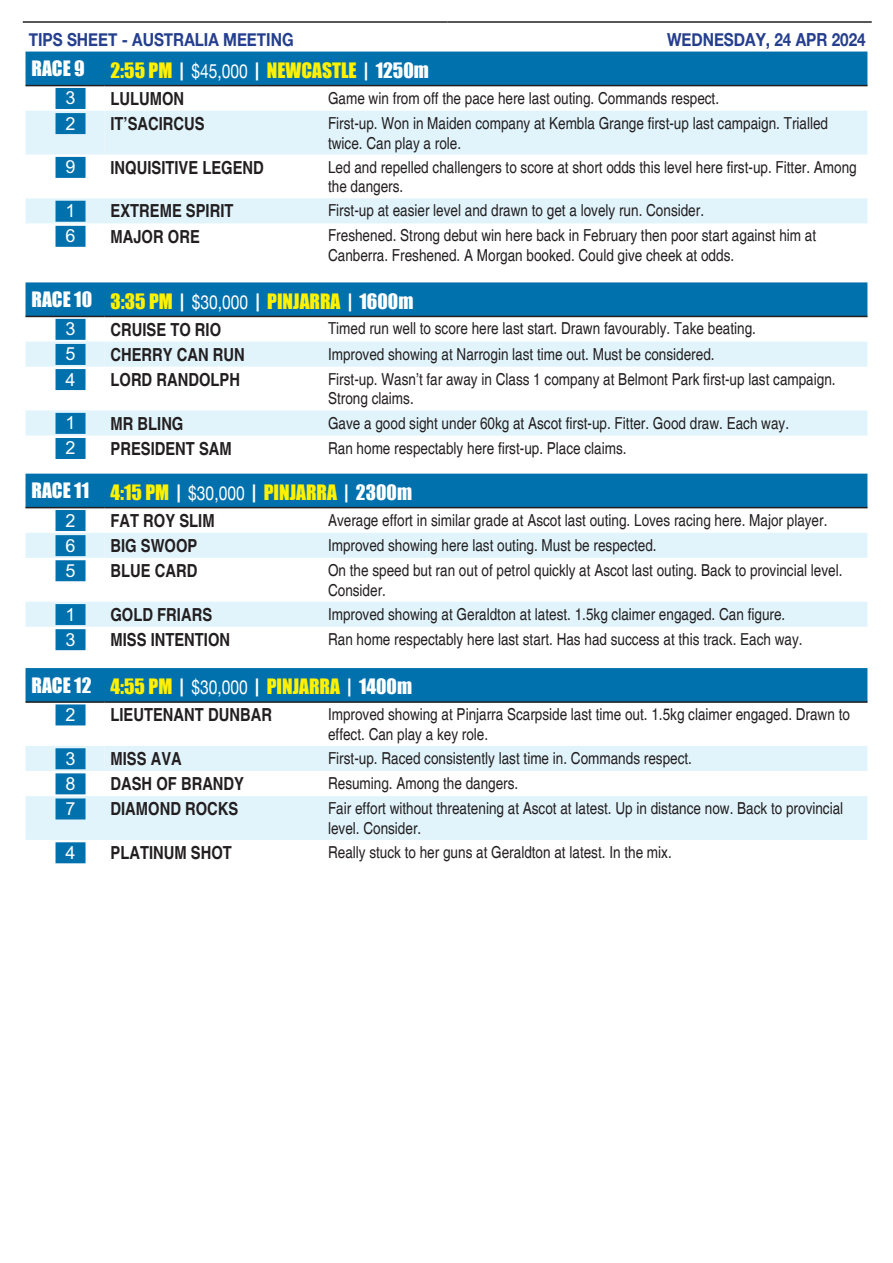
<style>
.page{position:relative;width:893px;height:1263px;background:#fff}
.page>*{position:absolute;margin:0;border:0;box-sizing:border-box;transform-origin:0 0}
.Tips-Analysis-Header{font:19.5px "Impact";color:#fff101}
.Tips-Analysis-Header-2{font:19.5px "Impact";color:#fff}
.t1{font:700 condensed 18px "Helvetica";color:#231f20}
.t2{font:700 18px "Helvetica Neue";color:#253f8e;scale:.85 1}
.Tips-Num{font:700 18px "M Hei HK";color:#fff}
.Tips-Analysis-Body{font:condensed 16.5px/19.8px "Helvetica";color:#231f20}
.s1{color:#fff}
.s2{font-family:"Helvetica Neue";color:#fff}
</style>
<div class="page">
<hr style="left:23px;top:21px;width:424px;height:2px;background:#231f20">
<hr style="left:447px;top:21px;width:425px;height:2px;background:#231f20">
<div style="left:26px;top:474px;width:841px;height:33px;background:#0071ad"></div>
<svg style="left:26px;top:533px;width:841px;height:94px;fill:#e1f4fc"></svg>
<hr style="left:26px;top:507px;width:78px;height:1px;background:#231f20">
<hr style="left:104px;top:507px;width:218px;height:1px;background:#231f20">
<hr style="left:322px;top:507px;width:545px;height:1px;background:#231f20">
<div style="left:56px;top:510px;width:30px;height:21px;background:#0071ad"></div>
<div style="left:56px;top:535px;width:30px;height:21px;background:#0071ad"></div>
<div style="left:56px;top:560px;width:30px;height:21px;background:#0071ad"></div>
<div style="left:56px;top:604px;width:30px;height:21px;background:#0071ad"></div>
<div style="left:56px;top:629px;width:30px;height:21px;background:#0071ad"></div>
<div style="left:26px;top:668px;width:841px;height:33px;background:#0071ad"></div>
<svg style="left:26px;top:746px;width:841px;height:94px;fill:#e1f4fc"></svg>
<hr style="left:26px;top:701px;width:78px;height:2px;background:#231f20">
<hr style="left:104px;top:701px;width:218px;height:2px;background:#231f20">
<hr style="left:322px;top:701px;width:545px;height:2px;background:#231f20">
<div style="left:56px;top:704px;width:30px;height:21px;background:#0071ad"></div>
<div style="left:56px;top:748px;width:30px;height:21px;background:#0071ad"></div>
<div style="left:56px;top:773px;width:30px;height:21px;background:#0071ad"></div>
<div style="left:56px;top:798px;width:30px;height:21px;background:#0071ad"></div>
<div style="left:56px;top:842px;width:30px;height:21px;background:#0071ad"></div>
<div style="left:26px;top:282px;width:841px;height:34px;background:#0071ad"></div>
<svg style="left:26px;top:342px;width:841px;height:94px;fill:#e1f4fc"></svg>
<hr style="left:26px;top:316px;width:78px;height:1px;background:#231f20">
<hr style="left:104px;top:316px;width:218px;height:1px;background:#231f20">
<hr style="left:322px;top:316px;width:545px;height:1px;background:#231f20">
<div style="left:56px;top:319px;width:30px;height:21px;background:#0071ad"></div>
<div style="left:56px;top:344px;width:30px;height:21px;background:#0071ad"></div>
<div style="left:56px;top:369px;width:30px;height:21px;background:#0071ad"></div>
<div style="left:56px;top:413px;width:30px;height:21px;background:#0071ad"></div>
<div style="left:56px;top:438px;width:30px;height:21px;background:#0071ad"></div>
<div style="left:26px;top:52px;width:841px;height:33px;background:#0071ad"></div>
<svg style="left:26px;top:111px;width:841px;height:112px;fill:#e1f4fc"></svg>
<hr style="left:26px;top:85px;width:78px;height:1px;background:#231f20">
<hr style="left:104px;top:85px;width:218px;height:1px;background:#231f20">
<hr style="left:322px;top:85px;width:545px;height:1px;background:#231f20">
<div style="left:56px;top:88px;width:30px;height:21px;background:#0071ad"></div>
<div style="left:56px;top:113px;width:30px;height:21px;background:#0071ad"></div>
<div style="left:56px;top:157px;width:30px;height:21px;background:#0071ad"></div>
<div style="left:56px;top:201px;width:30px;height:21px;background:#0071ad"></div>
<div style="left:56px;top:226px;width:30px;height:21px;background:#0071ad"></div>
<p class="t2" style="left:29px;top:28px;width:313px">TIPS SHEET - AUSTRALIA MEETING</p>
<p class="t2" style="left:667px;top:28px;width:235px">WEDNESDAY, 24 APR 2024</p>
<p class="Tips-Analysis-Header-2" style="left:32px;top:53px;width:55px">RACE 9</p>
<p class="Tips-Analysis-Header" style="left:110px;top:55px;width:320px">2:55 PM <span class="s1">|</span> <span class="s2">$45,000</span> <span class="s1">|</span> NEWCASTLE <span class="s1">| 1250m</span></p>
<p class="Tips-Num" style="left:66px;top:85px;width:12px">3</p>
<p class="t1" style="left:110px;top:87px;width:75px">LULUMON</p>
<p class="Tips-Analysis-Body" style="left:328px;top:88px;width:393px">Game win from off the pace here last outing. Commands respect.</p>
<p class="Tips-Num" style="left:66px;top:110px;width:12px">2</p>
<p class="t1" style="left:110px;top:113px;width:96px">IT’SACIRCUS</p>
<p class="Tips-Analysis-Body" style="left:328px;top:113px;width:502px">First-up. Won in Maiden company at Kembla Grange first-up last campaign. Trialled twice. Can play a role.</p>
<p class="Tips-Num" style="left:66px;top:154px;width:12px">9</p>
<p class="t1" style="left:110px;top:156px;width:155px">INQUISITIVE LEGEND</p>
<p class="Tips-Analysis-Body" style="left:328px;top:157px;width:530px">Led and repelled challengers to score at short odds this level here first-up. Fitter. Among the dangers.</p>
<p class="Tips-Num" style="left:66px;top:198px;width:12px">1</p>
<p class="t1" style="left:110px;top:200px;width:125px">EXTREME SPIRIT</p>
<p class="Tips-Analysis-Body" style="left:328px;top:201px;width:378px">First-up at easier level and drawn to get a lovely run. Consider.</p>
<p class="Tips-Num" style="left:66px;top:223px;width:12px">6</p>
<p class="t1" style="left:110px;top:225px;width:91px">MAJOR ORE</p>
<p class="Tips-Analysis-Body" style="left:328px;top:226px;width:490px">Freshened. Strong debut win here back in February then poor start against him at</p>
<p class="Tips-Analysis-Body" style="left:328px;top:246px;width:408px">Canberra. Freshened. A Morgan booked. Could give cheek at odds.</p>
<p class="Tips-Analysis-Header-2" style="left:32px;top:284px;width:62px">RACE 10</p>
<p class="Tips-Analysis-Header" style="left:110px;top:286px;width:304px">3:35 PM <span class="s1">|</span> <span class="s2">$30,000</span> <span class="s1">|</span> PINJARRA <span class="s1">| 1600m</span></p>
<p class="Tips-Num" style="left:66px;top:316px;width:12px">3</p>
<p class="t1" style="left:110px;top:318px;width:112px">CRUISE TO RIO</p>
<p class="Tips-Analysis-Body" style="left:328px;top:319px;width:429px">Timed run well to score here last start. Drawn favourably. Take beating.</p>
<p class="Tips-Num" style="left:66px;top:341px;width:12px">5</p>
<p class="t1" style="left:110px;top:343px;width:136px">CHERRY CAN RUN</p>
<p class="Tips-Analysis-Body" style="left:328px;top:344px;width:388px">Improved showing at Narrogin last time out. Must be considered.</p>
<p class="Tips-Num" style="left:66px;top:366px;width:12px">4</p>
<p class="t1" style="left:110px;top:369px;width:131px">LORD RANDOLPH</p>
<p class="Tips-Analysis-Body" style="left:328px;top:369px;width:509px">First-up. Wasn’t far away in Class 1 company at Belmont Park first-up last campaign.<br>Strong claims.</p>
<p class="Tips-Num" style="left:66px;top:410px;width:12px">1</p>
<p class="t1" style="left:110px;top:412px;width:74px">MR BLING</p>
<p class="Tips-Analysis-Body" style="left:328px;top:413px;width:463px">Gave a good sight under 60kg at Ascot first-up. Fitter. Good draw. Each way.</p>
<p class="Tips-Num" style="left:66px;top:435px;width:12px">2</p>
<p class="t1" style="left:110px;top:437px;width:123px">PRESIDENT SAM</p>
<p class="Tips-Analysis-Body" style="left:328px;top:438px;width:300px">Ran home respectably here first-up. Place claims.</p>
<p class="Tips-Analysis-Header-2" style="left:32px;top:476px;width:59px">RACE 11</p>
<p class="Tips-Analysis-Header" style="left:110px;top:477px;width:303px">4:15 PM <span class="s1">|</span> <span class="s2">$30,000</span> <span class="s1">|</span> PINJARRA <span class="s1">| 2300m</span></p>
<p class="Tips-Num" style="left:66px;top:507px;width:12px">2</p>
<p class="t1" style="left:110px;top:509px;width:106px">FAT ROY SLIM</p>
<p class="Tips-Analysis-Body" style="left:328px;top:510px;width:501px">Average effort in similar grade at Ascot last outing. Loves racing here. Major player.</p>
<p class="Tips-Num" style="left:66px;top:532px;width:12px">6</p>
<p class="t1" style="left:110px;top:535px;width:88px">BIG SWOOP</p>
<p class="Tips-Analysis-Body" style="left:328px;top:535px;width:330px">Improved showing here last outing. Must be respected.</p>
<p class="Tips-Num" style="left:66px;top:557px;width:12px">5</p>
<p class="t1" style="left:110px;top:560px;width:88px">BLUE CARD</p>
<p class="Tips-Analysis-Body" style="left:328px;top:560px;width:516px">On the speed but ran out of petrol quickly at Ascot last outing. Back to provincial level.<br>Consider.</p>
<p class="Tips-Num" style="left:66px;top:601px;width:12px">1</p>
<p class="t1" style="left:110px;top:604px;width:103px">GOLD FRIARS</p>
<p class="Tips-Analysis-Body" style="left:328px;top:604px;width:459px">Improved showing at Geraldton at latest. 1.5kg claimer engaged. Can figure.</p>
<p class="Tips-Num" style="left:66px;top:626px;width:12px">3</p>
<p class="t1" style="left:110px;top:629px;width:121px">MISS INTENTION</p>
<p class="Tips-Analysis-Body" style="left:328px;top:629px;width:476px">Ran home respectably here last start. Has had success at this track. Each way.</p>
<p class="Tips-Analysis-Header-2" style="left:32px;top:670px;width:61px">RACE 12</p>
<p class="Tips-Analysis-Header" style="left:110px;top:671px;width:303px">4:55 PM <span class="s1">|</span> <span class="s2">$30,000</span> <span class="s1">|</span> PINJARRA <span class="s1">| 1400m</span></p>
<p class="Tips-Num" style="left:66px;top:701px;width:12px">2</p>
<p class="t1" style="left:110px;top:704px;width:163px">LIEUTENANT DUNBAR</p>
<p class="Tips-Analysis-Body" style="left:328px;top:704px;width:523px">Improved showing at Pinjarra Scarpside last time out. 1.5kg claimer engaged. Drawn to effect. Can play a key role.</p>
<p class="Tips-Num" style="left:66px;top:745px;width:12px">3</p>
<p class="t1" style="left:110px;top:748px;width:73px">MISS AVA</p>
<p class="Tips-Analysis-Body" style="left:328px;top:748px;width:365px">First-up. Raced consistently last time in. Commands respect.</p>
<p class="Tips-Num" style="left:66px;top:770px;width:12px">8</p>
<p class="t1" style="left:110px;top:773px;width:135px">DASH OF BRANDY</p>
<p class="Tips-Analysis-Body" style="left:328px;top:773px;width:192px">Resuming. Among the dangers.</p>
<p class="Tips-Num" style="left:66px;top:795px;width:12px">7</p>
<p class="t1" style="left:110px;top:798px;width:129px">DIAMOND ROCKS</p>
<p class="Tips-Analysis-Body" style="left:328px;top:798px;width:517px">Fair effort without threatening at Ascot at latest. Up in distance now. Back to provincial level. Consider.</p>
<p class="Tips-Num" style="left:66px;top:839px;width:12px">4</p>
<p class="t1" style="left:110px;top:842px;width:123px">PLATINUM SHOT</p>
<p class="Tips-Analysis-Body" style="left:328px;top:842px;width:345px">Really stuck to her guns at Geraldton at latest. In the mix.</p>
</div>
